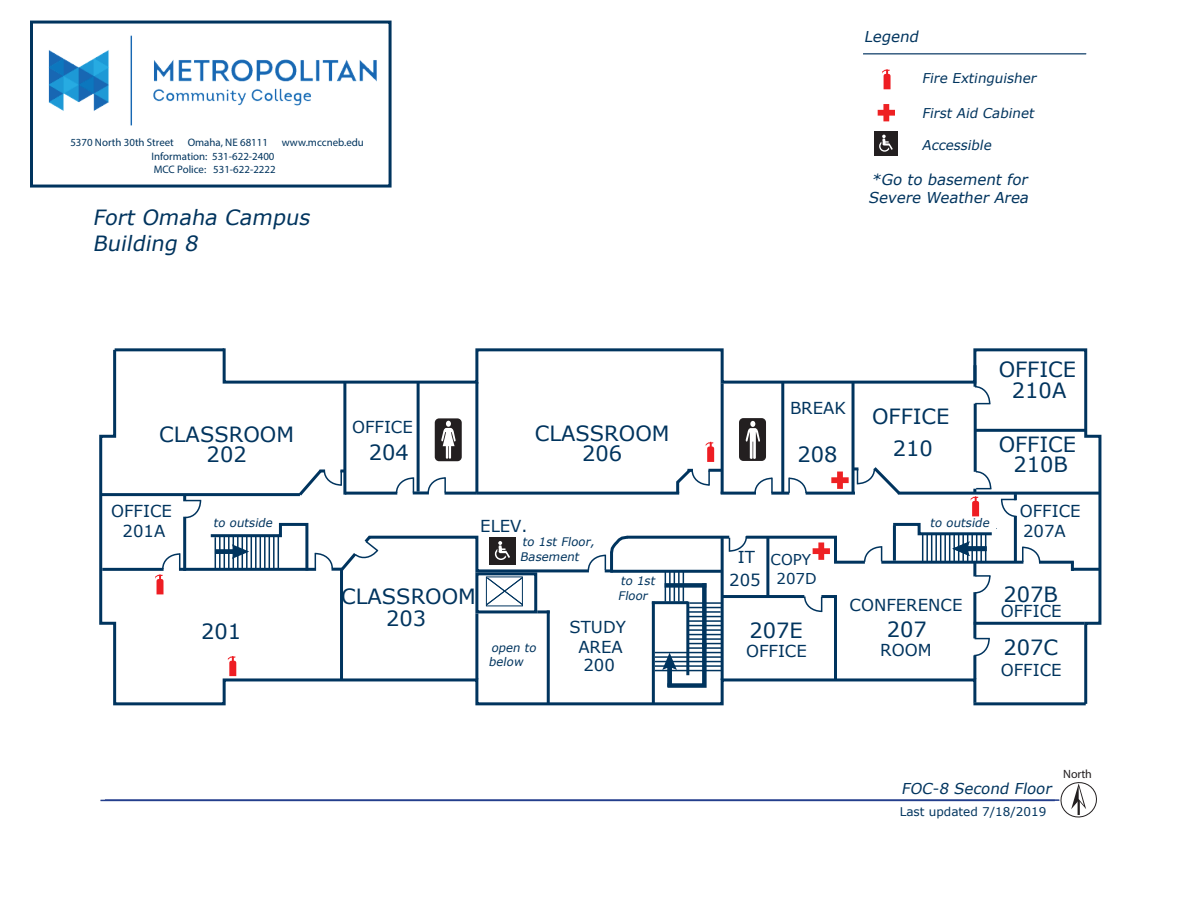
<style>
.page{position:relative;width:1188px;height:918px;background:#fff}
.page>*{position:absolute;margin:0;border:0;box-sizing:border-box;transform-origin:0 0}
.t1{font:21px "Verdana";color:#00345e}
.t2{font:italic 21px/25.2px "Verdana";color:#00345e}
.t3{font:16.5px/19.8px "Verdana";color:#00345e;text-align:center}
.t4{font:italic 15px/18px "Verdana";color:#00345e}
.t5{font:15px/19.8px "Verdana";color:#00345e}
.t6{font:italic 13.5px "Verdana";color:#00345e}
.t7{font:12px "Verdana";color:#00345e}
.t8{font:12px "Myriad Pro";color:#231f20}
.t9{font:italic 11.85px/14.2px "Verdana";color:#00345e}
.t10{font:10.8px/13px "Myriad Pro";color:#00345e}
.s1{font-size:16.5px}
</style>
<div class="page">
<div style="left:874px;top:131px;width:24px;height:25px;background:#231f20"></div>
<svg style="left:879px;top:135px;width:14px;height:17px"></svg>
<hr style="left:863px;top:53px;width:223px;height:1px;background:#00345e">
<svg style="left:878px;top:104px;width:17px;height:17px"></svg>
<svg style="left:882px;top:69px;width:9px;height:20px"></svg>
<svg style="left:99px;top:348px;width:122px;height:358px"></svg>
<svg style="left:221px;top:348px;width:881px;height:358px"></svg>
<hr style="left:101px;top:493px;width:199px;height:3px;background:#00345e">
<hr style="left:183px;top:517px;width:3px;height:54px;background:#00345e">
<hr style="left:102px;top:568px;width:62px;height:3px;background:#00345e">
<hr style="left:343px;top:382px;width:3px;height:113px;background:#00345e">
<hr style="left:345px;top:492px;width:52px;height:3px;background:#00345e">
<hr style="left:475px;top:382px;width:3px;height:111px;background:#00345e">
<hr style="left:417px;top:383px;width:3px;height:109px;background:#00345e">
<hr style="left:477px;top:492px;width:202px;height:3px;background:#00345e">
<hr style="left:852px;top:382px;width:3px;height:111px;background:#00345e">
<hr style="left:781px;top:382px;width:3px;height:111px;background:#00345e">
<hr style="left:721px;top:383px;width:3px;height:111px;background:#00345e">
<hr style="left:708px;top:469px;width:14px;height:3px;background:#00345e">
<hr style="left:721px;top:492px;width:35px;height:3px;background:#00345e">
<hr style="left:627px;top:536px;width:102px;height:3px;background:#00345e">
<hr style="left:1072px;top:568px;width:27px;height:3px;background:#00345e">
<svg style="left:1071px;top:564px;width:3px;height:7px"></svg>
<hr style="left:766px;top:537px;width:3px;height:60px;background:#00345e">
<hr style="left:834px;top:595px;width:3px;height:85px;background:#00345e">
<hr style="left:721px;top:538px;width:3px;height:142px;background:#00345e">
<hr style="left:722px;top:595px;width:82px;height:3px;background:#00345e">
<hr style="left:547px;top:610px;width:3px;height:94px;background:#00345e">
<hr style="left:686px;top:602px;width:3px;height:73px;background:#00345e">
<hr style="left:652px;top:602px;width:3px;height:101px;background:#00345e">
<hr style="left:652px;top:601px;width:36px;height:3px;background:#00345e">
<hr style="left:821px;top:595px;width:15px;height:3px;background:#00345e">
<hr style="left:973px;top:562px;width:3px;height:14px;background:#00345e">
<hr style="left:973px;top:655px;width:3px;height:24px;background:#00345e">
<hr style="left:973px;top:592px;width:3px;height:46px;background:#00345e">
<hr style="left:1039px;top:561px;width:35px;height:3px;background:#00345e">
<hr style="left:898px;top:492px;width:202px;height:3px;background:#00345e">
<hr style="left:445px;top:492px;width:32px;height:3px;background:#00345e">
<hr style="left:413px;top:491px;width:16px;height:3px;background:#00345e">
<hr style="left:179px;top:568px;width:137px;height:3px;background:#00345e">
<hr style="left:974px;top:622px;width:110px;height:3px;background:#00345e">
<hr style="left:610px;top:570px;width:112px;height:3px;background:#00345e">
<hr style="left:974px;top:365px;width:3px;height:22px;background:#00345e">
<hr style="left:974px;top:429px;width:113px;height:3px;background:#00345e">
<hr style="left:974px;top:404px;width:3px;height:68px;background:#00345e">
<svg style="left:1061px;top:782px;width:36px;height:35px"></svg>
<hr style="left:100px;top:800px;width:955px;height:1px;background:#253f8e">
<hr style="left:105px;top:799px;width:954px;height:2px;background:#253f8e">
<div style="left:30px;top:21px;width:362px;height:167px;border:3px solid #00345e"></div>
<img style="left:31px;top:26px;width:360px;height:106px">
<div style="left:435px;top:418px;width:27px;height:43px;background:#231f20;border-radius:4px"></div>
<svg style="left:441px;top:421px;width:15px;height:38px"></svg>
<div style="left:739px;top:418px;width:27px;height:43px;background:#231f20;border-radius:4px"></div>
<svg style="left:662px;top:641px;width:47px;height:49px"></svg>
<div style="left:667px;top:583px;width:37px;height:5px;background:#00345e"></div>
<div style="left:702px;top:585px;width:5px;height:60px;background:#00345e"></div>
<hr style="left:665px;top:571px;width:1px;height:31px;background:#00345e">
<hr style="left:669px;top:571px;width:2px;height:31px;background:#00345e">
<hr style="left:674px;top:571px;width:1px;height:31px;background:#00345e">
<hr style="left:678px;top:570px;width:2px;height:32px;background:#00345e">
<hr style="left:683px;top:571px;width:1px;height:31px;background:#00345e">
<hr style="left:688px;top:643px;width:34px;height:1px;background:#00345e">
<hr style="left:688px;top:647px;width:34px;height:2px;background:#00345e">
<hr style="left:688px;top:638px;width:34px;height:2px;background:#00345e">
<hr style="left:688px;top:634px;width:34px;height:1px;background:#00345e">
<hr style="left:689px;top:629px;width:33px;height:2px;background:#00345e">
<hr style="left:688px;top:625px;width:34px;height:1px;background:#00345e">
<hr style="left:689px;top:620px;width:33px;height:2px;background:#00345e">
<hr style="left:689px;top:616px;width:33px;height:1px;background:#00345e">
<hr style="left:689px;top:611px;width:32px;height:2px;background:#00345e">
<hr style="left:689px;top:607px;width:32px;height:1px;background:#00345e">
<hr style="left:689px;top:602px;width:33px;height:2px;background:#00345e">
<hr style="left:655px;top:665px;width:67px;height:2px;background:#00345e">
<hr style="left:655px;top:670px;width:67px;height:1px;background:#00345e">
<hr style="left:655px;top:661px;width:67px;height:1px;background:#00345e">
<hr style="left:655px;top:656px;width:67px;height:2px;background:#00345e">
<hr style="left:655px;top:652px;width:67px;height:1px;background:#00345e">
<svg style="left:803px;top:595px;width:20px;height:18px"></svg>
<svg style="left:675px;top:442px;width:39px;height:54px"></svg>
<svg style="left:973px;top:637px;width:18px;height:20px"></svg>
<svg style="left:974px;top:574px;width:17px;height:20px"></svg>
<svg style="left:427px;top:477px;width:20px;height:17px"></svg>
<svg style="left:395px;top:477px;width:20px;height:17px"></svg>
<svg style="left:296px;top:466px;width:49px;height:33px"></svg>
<svg style="left:208px;top:521px;width:423px;height:162px"></svg>
<svg style="left:183px;top:496px;width:19px;height:23px"></svg>
<svg style="left:155px;top:553px;width:26px;height:41px"></svg>
<svg style="left:973px;top:385px;width:18px;height:20px"></svg>
<svg style="left:728px;top:421px;width:313px;height:144px"></svg>
<h3 class="t4" style="left:864px;top:27px;width:60px">Legend</h3>
<p class="t6" style="left:922px;top:69px;width:119px">Fire Extinguisher</p>
<p class="t6" style="left:922px;top:104px;width:117px">First Aid Cabinet</p>
<p class="t10" style="left:70px;top:136px;width:105px">5370 North 30th Street</p>
<p class="t10" style="left:188px;top:136px;width:82px">Omaha, NE 68111</p>
<p class="t10" style="left:282px;top:136px;width:84px">www.mccneb.edu</p>
<p class="t10" style="left:151px;top:149px;width:126px">Information: 531-622-2400<br>MCC Police: 531-622-2222</p>
<p class="t6" style="left:922px;top:135px;width:74px">Accessible</p>
<h3 class="t4" style="left:868px;top:171px;width:165px">*Go to basement for<br>Severe Weather Area</h3>
<h1 class="t2" style="left:93px;top:205px;width:223px">Fort Omaha Campus<br>Building 8</h1>
<h1 class="t1" style="left:999px;top:355px;width:79px">OFFICE</h1>
<h1 class="t1" style="left:1012px;top:376px;width:56px">210A</h1>
<h1 class="t1" style="left:159px;top:420px;width:136px">CLASSROOM</h1>
<h1 class="t1" style="left:207px;top:440px;width:42px">202</h1>
<h2 class="t3" style="left:352px;top:416px;width:62px">OFFICE</h2>
<h1 class="t1" style="left:369px;top:438px;width:42px">204</h1>
<h1 class="t1" style="left:535px;top:419px;width:136px">CLASSROOM</h1>
<h1 class="t1" style="left:582px;top:439px;width:42px">206</h1>
<h2 class="t3" style="left:790px;top:398px;width:57px">BREAK</h2>
<h1 class="t1" style="left:798px;top:440px;width:42px">208</h1>
<h1 class="t1" style="left:872px;top:402px;width:79px">OFFICE</h1>
<h1 class="t1" style="left:893px;top:434px;width:42px">210</h1>
<h1 class="t1" style="left:999px;top:430px;width:79px">OFFICE</h1>
<h1 class="t1" style="left:1013px;top:450px;width:56px">210B</h1>
<h2 class="t3" style="left:111px;top:501px;width:62px">OFFICE</h2>
<h2 class="t3" style="left:123px;top:521px;width:44px">201A</h2>
<p class="t9" style="left:213px;top:515px;width:63px">to outside</p>
<h1 class="t1" style="left:201px;top:617px;width:42px">201</h1>
<h2 class="t3" style="left:480px;top:516px;width:49px">ELEV.</h2>
<p class="t9" style="left:930px;top:515px;width:63px">to outside</p>
<p class="t9" style="left:520px;top:535px;width:79px">to 1st Floor,<br>Basement</p>
<p class="t9" style="left:618px;top:574px;width:41px">to 1st<br>Floor</p>
<h3 class="t5" style="left:777px;top:549px;width:42px;text-indent:-39px"><span class="s1">IT</span> COPY<br>207D</h3>
<h2 class="t3" style="left:729px;top:570px;width:33px">205</h2>
<h1 class="t1" style="left:341px;top:582px;width:136px">CLASSROOM</h1>
<h2 class="t3" style="left:850px;top:595px;width:114px">CONFERENCE</h2>
<h2 class="t3" style="left:880px;top:639px;width:53px">ROOM</h2>
<h1 class="t1" style="left:386px;top:604px;width:42px">203</h1>
<h2 class="t3" style="left:570px;top:617px;width:58px">STUDY<br>AREA</h2>
<h1 class="t1" style="left:887px;top:615px;width:42px">207</h1>
<h1 class="t1" style="left:750px;top:616px;width:55px">207E</h1>
<p class="t9" style="left:489px;top:640px;width:52px">open to below</p>
<h2 class="t3" style="left:746px;top:641px;width:62px">OFFICE</h2>
<h2 class="t3" style="left:583px;top:655px;width:33px">200</h2>
<h2 class="t3" style="left:1020px;top:501px;width:62px">OFFICE</h2>
<h2 class="t3" style="left:1023px;top:521px;width:44px">207A</h2>
<h1 class="t1" style="left:1003px;top:580px;width:56px">207B</h1>
<h2 class="t3" style="left:1001px;top:600px;width:62px">OFFICE</h2>
<h1 class="t1" style="left:1003px;top:633px;width:56px">207C</h1>
<h2 class="t3" style="left:1001px;top:660px;width:62px">OFFICE</h2>
<p class="t8" style="left:1063px;top:766px;width:30px">North</p>
<h3 class="t4" style="left:901px;top:779px;width:155px">FOC-8 Second Floor</h3>
<p class="t7" style="left:900px;top:803px;width:148px">Last updated 7/18/2019</p>
</div>
